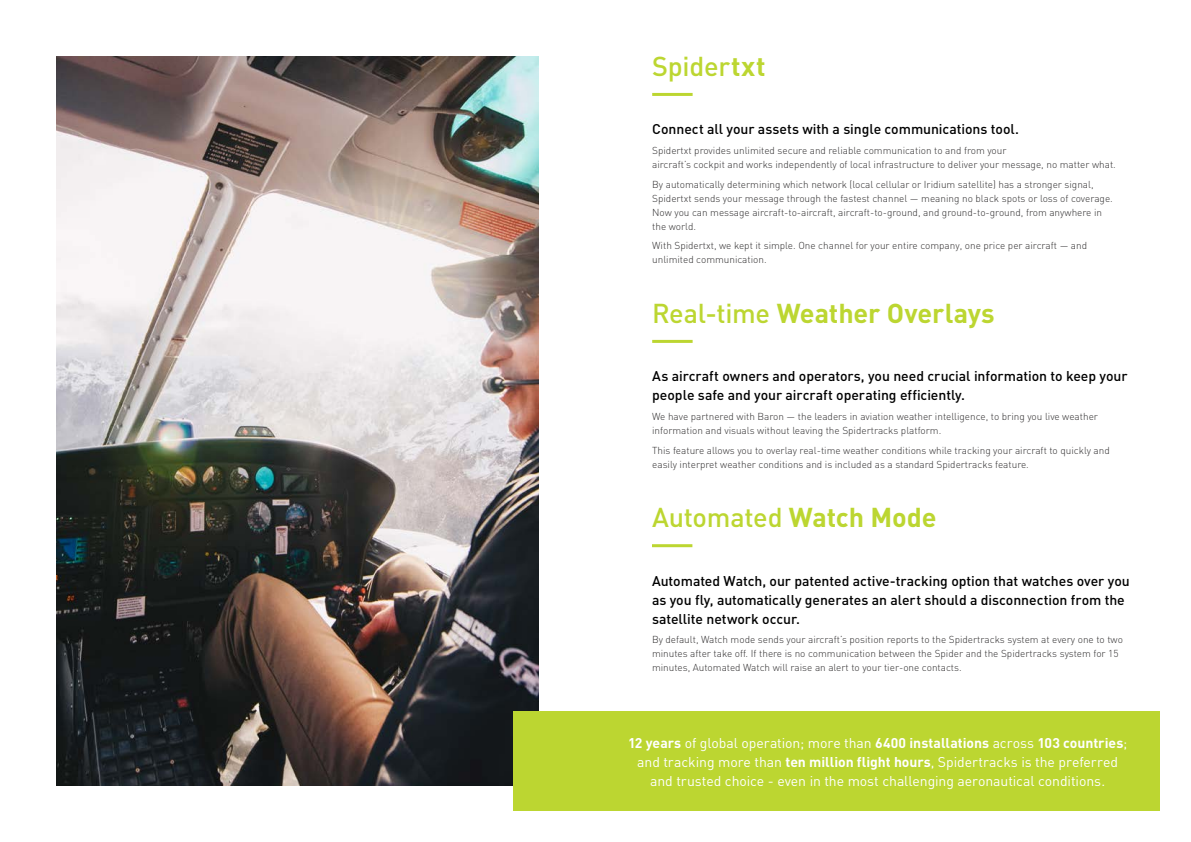
<style>
.page{position:relative;width:1191px;height:842px;background:#fff}
.page>*{position:absolute;margin:0;border:0;box-sizing:border-box;transform-origin:0 0}
.t1{font:500 27px "DIN";letter-spacing:-.01em;color:#bcd631}
.t2{font:700 27px "DIN";letter-spacing:-.005em;color:#bcd631}
.t3{font:500 14px/19px "DIN";letter-spacing:-.005em;color:#000}
.t4{font:14px/19px "DIN";letter-spacing:-.005em;color:#fff;text-align:center}
.t5{font:300 10px/14px "DIN";color:#2f2d2e}
.s1{font-weight:700}
.s2{font-weight:500}
</style>
<div class="page">
<img style="left:57px;top:57px;width:482px;height:728px">
<hr style="left:652px;top:93px;width:40px;height:3px;background:#bcd631">
<hr style="left:652px;top:544px;width:40px;height:3px;background:#bcd631">
<hr style="left:652px;top:340px;width:40px;height:3px;background:#bcd631">
<div style="left:513px;top:711px;width:646px;height:100px;background:#bcd631"></div>
<h1 class="t1" style="left:652px;top:49px;width:115px">Spider<span class="s1">txt</span></h1>
<h2 class="t3" style="left:652px;top:119px;width:368px">Connect all your assets with a single communications tool.</h2>
<p class="t5" style="left:652px;top:143px;width:465px">Spidertxt provides unlimited secure and reliable communication to and from your<br>aircraft’s cockpit and works independently of local infrastructure to deliver your message, no matter what.</p>
<p class="t5" style="left:652px;top:177px;width:462px">By automatically determining which network (local cellular or Iridium satellite) has a stronger signal, Spidertxt sends your message through the fastest channel — meaning no black spots or loss of coverage.<br>Now you can message aircraft-to-aircraft, aircraft-to-ground, and ground-to-ground, from anywhere in the world.</p>
<p class="t5" style="left:652px;top:239px;width:436px">With Spidertxt, we kept it simple. One channel for your entire company, one price per aircraft — and unlimited communication.</p>
<h1 class="t2" style="left:652px;top:295px;width:344px"><span class="s2">Real-time</span> Weather Overlays</h1>
<h2 class="t3" style="left:652px;top:366px;width:477px">As aircraft owners and operators, you need crucial information to keep your people safe and your aircraft operating efficiently.</h2>
<p class="t5" style="left:652px;top:409px;width:447px">We have partnered with Baron — the leaders in aviation weather intelligence, to bring you live weather information and visuals without leaving the Spidertracks platform.</p>
<p class="t5" style="left:652px;top:443px;width:459px">This feature allows you to overlay real-time weather conditions while tracking your aircraft to quickly and easily interpret weather conditions and is included as a standard Spidertracks feature.</p>
<h1 class="t1" style="left:652px;top:500px;width:286px">Automated <span class="s1">Watch Mode</span></h1>
<h2 class="t3" style="left:652px;top:570px;width:479px">Automated Watch, our patented active-tracking option that watches over you as you fly, automatically generates an alert should a disconnection from the satellite network occur.</h2>
<p class="t5" style="left:652px;top:632px;width:472px">By default, Watch mode sends your aircraft’s position reports to the Spidertracks system at every one to two minutes after take off. If there is no communication between the Spider and the Spidertracks system for 15 minutes, Automated Watch will raise an alert to your tier-one contacts.</p>
<p class="t4" style="left:628px;top:733px;width:500px"><span class="s1">12 years</span> of global operation; more than <span class="s1">6400 installations</span> across <span class="s1">103 countries</span>; and tracking more than <span class="s1">ten million flight hours</span>, Spidertracks is the preferred and trusted choice - even in the most challenging aeronautical conditions.</p>
</div>
